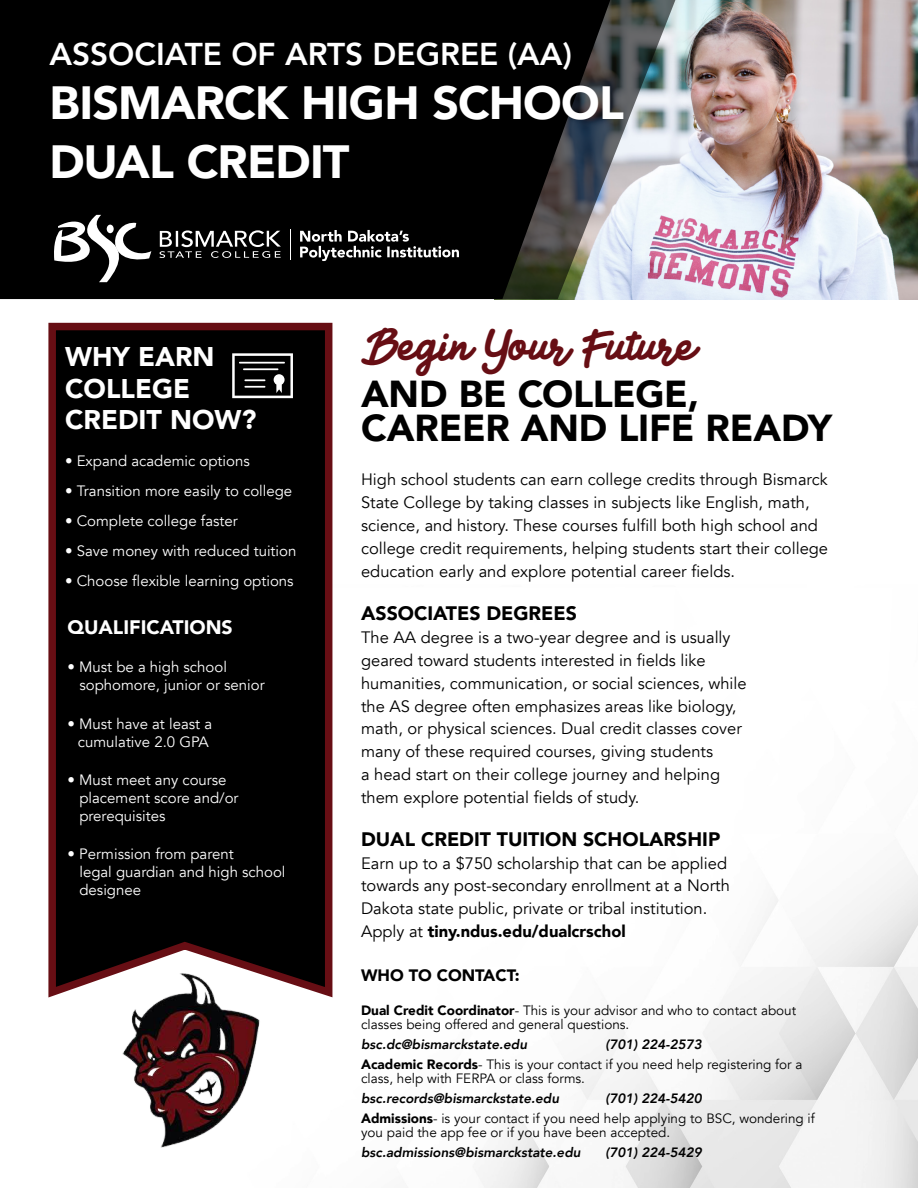
<style>
.page{position:relative;width:918px;height:1188px;background:#fff}
.page>*{position:absolute;margin:0;border:0;box-sizing:border-box;transform-origin:0 0}
.t1{font:900 46.5px/58.5px "Avenir";letter-spacing:-.015em;color:#fff}
.t2{font:42px "Jocky Starline";letter-spacing:-.015em;color:#670e14}
.t3{font:900 37.5px/34.5px "Avenir";letter-spacing:-.005em;color:#000}
.t4{font:800 31.5px "Avenir";color:#fff}
.t5{font:900 27px/31.5px "Avenir";color:#fff}
.t6{font:900 19.5px "Avenir";color:#000}
.t7{font:900 19.5px "Avenir";color:#fff}
.t8{font:16.5px/22.8px "Avenir";color:#000}
.t9{font:900 16.5px "Avenir";color:#000}
.t10{font:15px/18px "Avenir";color:#fff}
.t11{font:13.5px/20.2px "Avenir";color:#000}
.t12{font:italic 800 13.5px "Avenir";color:#000}
.s1{font-weight:900}
.s2{font-weight:800;font-style:italic}
</style>
<div class="page">
<img style="left:232px;top:299px;width:686px;height:889px">
<svg style="left:48px;top:319px;width:290px;height:684px;background:#130d0d"></svg>
<img style="left:691px;top:0;width:227px;height:299px">
<svg style="left:0;top:0;width:691px;height:299px;background:#1e1f1f"></svg>
<svg style="left:300px;top:230px;width:159px;height:31px;background:#414141"></svg>
<svg style="left:53px;top:213px;width:98px;height:69px"></svg>
<svg style="left:159px;top:230px;width:122px;height:28px;background:#444"></svg>
<hr style="left:290px;top:229px;width:1px;height:30px;background:#fff">
<svg style="left:232px;top:353px;width:61px;height:45px"></svg>
<img style="left:120px;top:972px;width:143px;height:178px">
<h3 class="t4" style="left:49px;top:29px;width:524px">ASSOCIATE OF ARTS DEGREE (AA)</h3>
<h1 class="t1" style="left:49px;top:72px;width:576px">BISMARCK HIGH SCHOOL<br>DUAL CREDIT</h1>
<h3 class="t5" style="left:65px;top:340px;width:193px">WHY EARN<br>COLLEGE<br>CREDIT NOW?</h3>
<p class="t10" style="left:65px;top:452px;width:186px">• Expand academic options</p>
<p class="t10" style="left:65px;top:482px;width:229px">• Transition more easily to college</p>
<p class="t10" style="left:65px;top:512px;width:174px">• Complete college faster</p>
<p class="t10" style="left:65px;top:542px;width:233px">• Save money with reduced tuition</p>
<p class="t10" style="left:65px;top:572px;width:230px">• Choose flexible learning options</p>
<p class="t7" style="left:67px;top:611px;width:167px">QUALIFICATIONS</p>
<p class="t10" style="left:79px;top:658px;width:187px;text-indent:-12px">• Must be a high school sophomore, junior or senior</p>
<p class="t10" style="left:67px;top:715px;width:146px;text-align:center">• Must have at least a cumulative 2.0 GPA</p>
<p class="t10" style="left:79px;top:771px;width:161px;text-indent:-12px">• Must meet any course placement score and/or prerequisites</p>
<p class="t10" style="left:79px;top:845px;width:208px;text-indent:-12px">• Permission from parent<br>legal guardian and high school designee</p>
<h2 class="t2" style="left:361px;top:327px;width:337px">Begin Your Future</h2>
<h3 class="t3" style="left:361px;top:376px;width:473px">AND BE COLLEGE,<br>CAREER AND LIFE READY</h3>
<p class="t8" style="left:361px;top:469px;width:469px">High school students can earn college credits through Bismarck State College by taking classes in subjects like English, math, science, and history. These courses fulfill both high school and college credit requirements, helping students start their college education early and explore potential career fields.</p>
<p class="t6" style="left:361px;top:597px;width:217px">ASSOCIATES DEGREES</p>
<p class="t8" style="left:361px;top:626px;width:387px">The AA degree is a two-year degree and is usually geared toward students interested in fields like humanities, communication, or social sciences, while the AS degree often emphasizes areas like biology, math, or physical sciences. Dual credit classes cover many of these required courses, giving students<br>a head start on their college journey and helping them explore potential fields of study.</p>
<p class="t6" style="left:361px;top:822px;width:361px">DUAL CREDIT TUITION SCHOLARSHIP</p>
<p class="t8" style="left:361px;top:852px;width:370px">Earn up to a $750 scholarship that can be applied towards any post-secondary enrollment at a North Dakota state public, private or tribal institution.<br>Apply at <span class="s1">tiny.ndus.edu/dualcrschol</span></p>
<p class="t9" style="left:361px;top:962px;width:160px">WHO TO CONTACT:</p>
<p class="t11" style="left:361px;top:1004px;width:437px;line-height:13.5px"><span class="s1">Dual Credit Coordinator</span>- This is your advisor and who to contact about classes being offered and general questions.</p>
<p class="t12" style="left:361px;top:1036px;width:168px">bsc.dc@bismarckstate.edu</p>
<p class="t11" style="left:361px;top:1034px;width:443px;text-indent:244px"><span class="s2">(701) 224-2573<br></span><span class="s1">Academic Records</span>- This is your contact if you need help registering for a</p>
<p class="t11" style="left:361px;top:1068px;width:226px">class, help with FERPA or class forms.</p>
<p class="t12" style="left:361px;top:1090px;width:200px">bsc.records@bismarckstate.edu</p>
<p class="t11" style="left:361px;top:1088px;width:455px;text-indent:244px"><span class="s2">(701) 224-5420<br></span><span class="s1">Admissions</span>- is your contact if you need help applying to BSC, wondering if</p>
<p class="t11" style="left:361px;top:1122px;width:311px">you paid the app fee or if you have been accepted.</p>
<p class="t12" style="left:361px;top:1144px;width:221px">bsc.admissions@bismarckstate.edu</p>
<p class="t12" style="left:606px;top:1144px;width:98px">(701) 224-5429</p>
</div>
